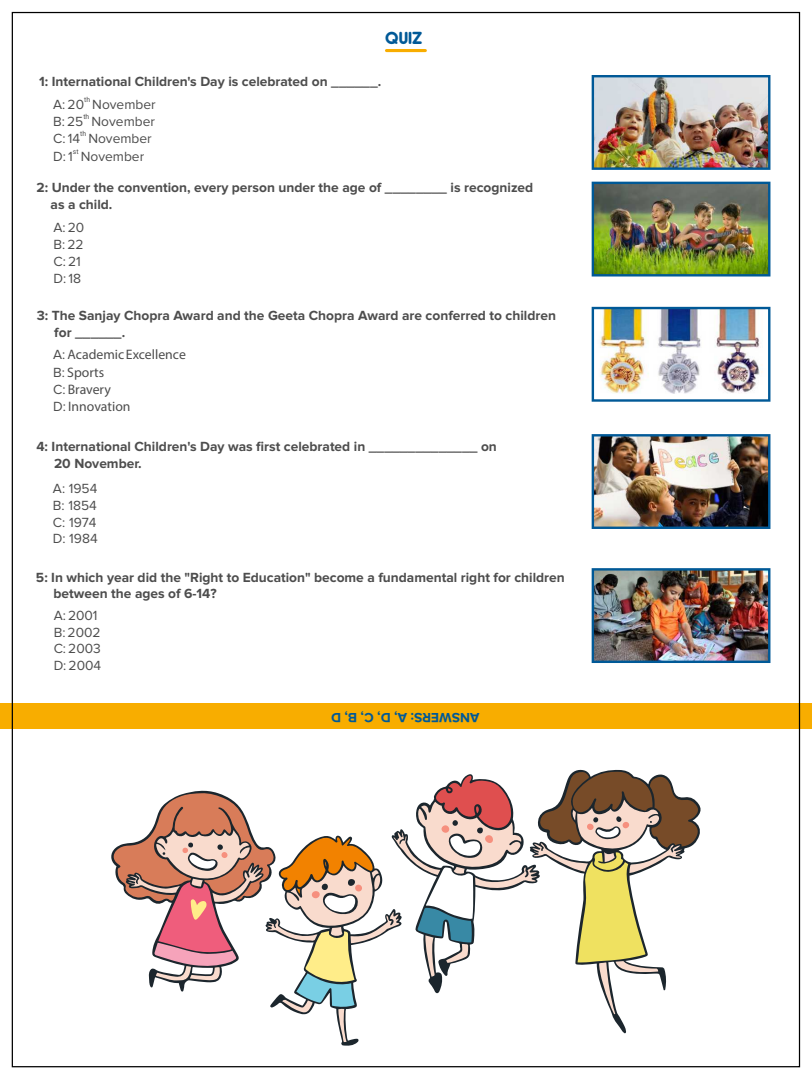
<style>
.page{position:relative;width:812px;height:1079px;background:#fff}
.page>*{position:absolute;margin:0;border:0;box-sizing:border-box;transform-origin:0 0}
.t1{font:700 16.5px "Oduda";color:#005997}
.t2{font:700 13.75px/16.8px "Proxima Nova";color:#4d4d4d}
.t3{font:13.75px/16.8px "Proxima Nova";color:#4d4d4d}
.t4{font:13.75px/17.1px "Myriad Pro";color:#4d4d4d}
.t5{font:700 13.75px "Proxima Nova";color:#005997}
.t6{font:6.88px "Roboto";color:#4d4d4d}
.s1{font-family:"Proxima Nova"}
</style>
<div class="page">
<div style="left:0;top:703px;width:811px;height:26px;background:#f8ad00"></div>
<hr style="left:386px;top:49px;width:39px;height:3px;background:#f8ad00">
<img style="left:594px;top:78px;width:173px;height:89px">
<div style="left:591px;top:75px;width:179px;height:95px;border:2px solid #005997"></div>
<img style="left:594px;top:185px;width:173px;height:88px">
<div style="left:591px;top:182px;width:179px;height:94px;border:2px solid #005997"></div>
<img style="left:594px;top:437px;width:173px;height:89px">
<div style="left:591px;top:434px;width:179px;height:95px;border:2px solid #005997"></div>
<img style="left:594px;top:310px;width:168px;height:83px">
<div style="left:591px;top:307px;width:179px;height:95px;border:2px solid #005997"></div>
<img style="left:594px;top:571px;width:173px;height:89px">
<div style="left:591px;top:568px;width:179px;height:95px;border:2px solid #005997"></div>
<svg style="left:111px;top:771px;width:587px;height:275px"></svg>
<div style="left:311px;top:891px;width:8px;height:7px;background:#f6907e;border-radius:50%"></div>
<div style="left:348px;top:879px;width:7px;height:7px;background:#1c262d;border-radius:3px"></div>
<div style="left:355px;top:884px;width:7px;height:7px;background:#f6907e;border-radius:50%"></div>
<svg style="left:321px;top:883px;width:7px;height:7px"></svg>
<p class="t1" style="left:385px;top:31px;width:38px">QUIZ</p>
<p class="t2" style="left:39px;top:74px;width:343px">1: International Children's Day is celebrated on ______.</p>
<p class="t6" style="left:84px;top:97px;width:8px">th</p>
<p class="t3" style="left:53px;top:97px;width:104px">A: 20 November</p>
<p class="t6" style="left:83px;top:114px;width:8px">th</p>
<p class="t3" style="left:53px;top:114px;width:103px">B: 25 November</p>
<p class="t6" style="left:80px;top:131px;width:8px">th</p>
<p class="t3" style="left:53px;top:131px;width:100px">C: 14 November</p>
<p class="t6" style="left:73px;top:148px;width:7px">st</p>
<p class="t3" style="left:53px;top:148px;width:92px">D: 1 November</p>
<p class="t2" style="left:50px;top:180px;width:484px;text-indent:-14px">2: Under the convention, every person under the age of ________ is recognized as a child.</p>
<p class="t3" style="left:53px;top:220px;width:32px">A: 20<br>B: 22<br>C: 21<br>D: 18</p>
<p class="t2" style="left:54px;top:307px;width:503px;text-indent:-18px">3: The Sanjay Chopra Award and the Geeta Chopra Award are conferred to children for ______.</p>
<p class="t4" style="left:53px;top:347px;width:134px"><span class="s1">A:</span> Academic Excellence<br><span class="s1">B:</span> Sports<br><span class="s1">C:</span> Bravery<br><span class="s1">D:</span> Innovation</p>
<p class="t2" style="left:54px;top:438px;width:444px;text-indent:-18px">4: International Children's Day was first celebrated in ______________ on<br>20 November.</p>
<p class="t3" style="left:53px;top:480px;width:46px;text-align:justify">A: 1954<br>B: 1854<br>C: 1974<br>D: 1984</p>
<p class="t2" style="left:54px;top:569px;width:512px;text-indent:-18px">5: In which year did the "Right to Education" become a fundamental right for children between the ages of 6-14?</p>
<p class="t3" style="left:54px;top:607px;width:49px">A: 2001<br>B: 2002<br>C: 2003<br>D: 2004</p>
<p class="t5" style="left:479px;top:723px;width:150px;rotate:-180deg">ANSWERS: A, D, C, B, D</p>
</div>
